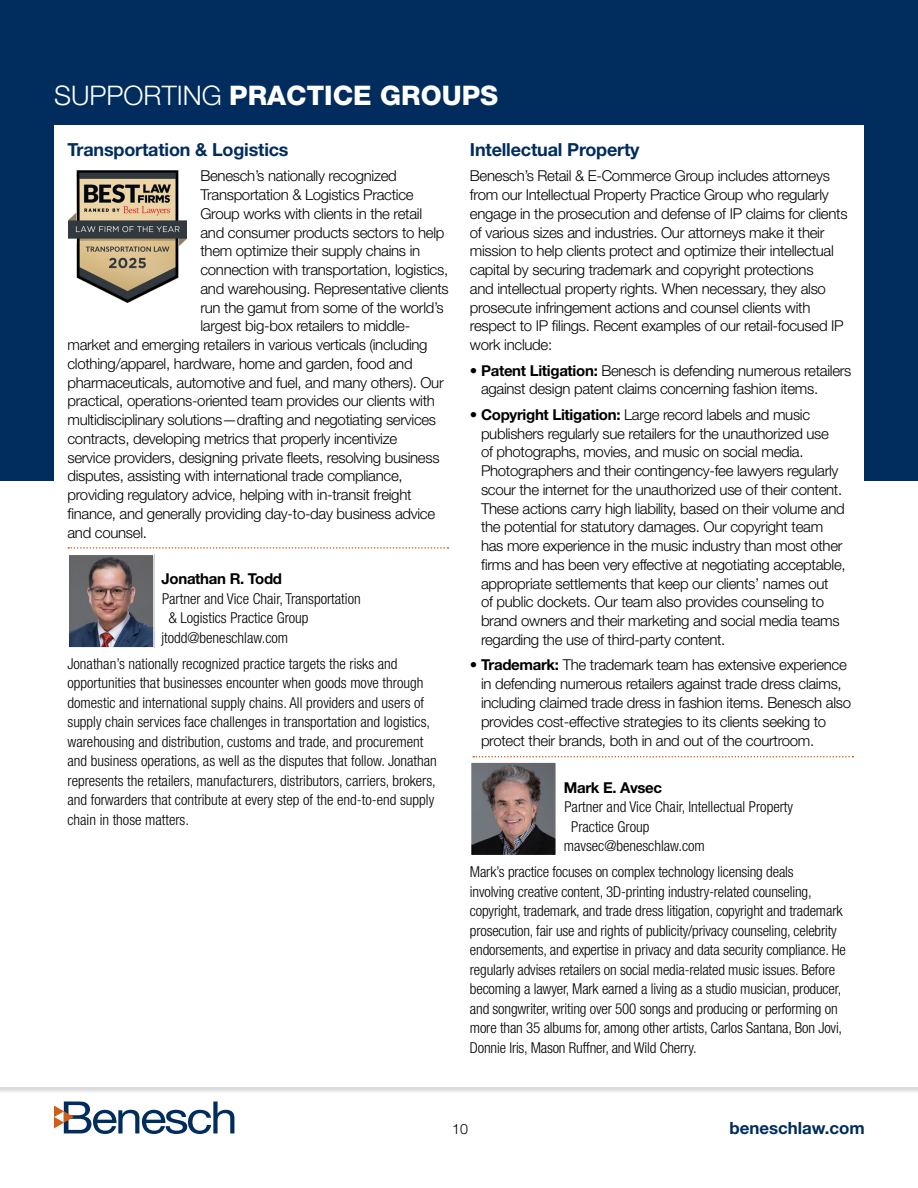
<style>
.page{position:relative;width:918px;height:1188px;background:#fff}
.page>*{position:absolute;margin:0;border:0;box-sizing:border-box;transform-origin:0 0}
.t1{font:800 27px "Helvetica Neue LT Std";color:#fff}
.t2{font:700 18px "Helvetica Neue LT Std";letter-spacing:-.01em;color:#002d5d}
.t3{font:700 16.95px "Helvetica Neue LT Std";color:#002d5d}
.t4{font:300 15px/18.8px "Helvetica Neue LT Std";letter-spacing:-.02em;color:#000}
.t5{font:300 condensed 15px/19.5px "Helvetica Neue LT Std";color:#000}
.t6{font:700 15px "Helvetica Neue LT Std";letter-spacing:-.02em;color:#000}
.t7{font:300 14.25px "Helvetica Neue LT Std";color:#000}
.s1{font-weight:300}
.s2{font-weight:700}
</style>
<div class="page">
<svg style="left:54px;top:1102px;width:180px;height:32px"></svg>
<div style="left:0;top:0;width:918px;height:481px;background:#002d5d"></div>
<div style="left:54px;top:125px;width:810px;height:940px;background:#fff"></div>
<img style="left:68px;top:171px;width:119px;height:132px">
<img style="left:71px;top:557px;width:81px;height:89px">
<div style="left:68px;top:554px;width:87px;height:95px;border:2px solid #fff"></div>
<img style="left:473px;top:764px;width:81px;height:89px">
<div style="left:470px;top:761px;width:87px;height:95px;border:2px solid #fff"></div>
<svg style="left:68px;top:547px;width:380px;height:2px"></svg>
<svg style="left:473px;top:756px;width:380px;height:2px"></svg>
<h1 class="t1" style="left:54px;top:79px;width:446px"><span class="s1">SUPPORTING</span> PRACTICE GROUPS</h1>
<p class="t2" style="left:68px;top:138px;width:223px">Transportation &amp; Logistics</p>
<p class="t4" style="left:200px;top:166px;width:198px">Benesch’s nationally recognized</p>
<p class="t4" style="left:200px;top:185px;width:215px">Transportation &amp; Logistics Practice</p>
<p class="t4" style="left:200px;top:204px;width:223px">Group works with clients in the retail</p>
<p class="t4" style="left:200px;top:223px;width:245px">and consumer products sectors to help</p>
<p class="t4" style="left:200px;top:241px;width:221px">them optimize their supply chains in</p>
<p class="t4" style="left:200px;top:260px;width:249px">connection with transportation, logistics,</p>
<p class="t4" style="left:200px;top:279px;width:250px">and warehousing. Representative clients</p>
<p class="t4" style="left:200px;top:298px;width:245px">run the gamut from some of the world’s</p>
<p class="t4" style="left:200px;top:316px;width:211px">largest big-box retailers to middle-</p>
<p class="t4" style="left:68px;top:335px;width:362px">market and emerging retailers in various verticals (including</p>
<p class="t4" style="left:68px;top:354px;width:347px">clothing/apparel, hardware, home and garden, food and</p>
<p class="t4" style="left:68px;top:373px;width:378px">pharmaceuticals, automotive and fuel, and many others). Our</p>
<p class="t4" style="left:68px;top:391px;width:369px">practical, operations-oriented team provides our clients with</p>
<p class="t4" style="left:68px;top:410px;width:370px">multidisciplinary solutions—drafting and negotiating services</p>
<p class="t4" style="left:68px;top:429px;width:331px">contracts, developing metrics that properly incentivize</p>
<p class="t4" style="left:68px;top:448px;width:374px">service providers, designing private fleets, resolving business</p>
<p class="t4" style="left:68px;top:466px;width:337px">disputes, assisting with international trade compliance,</p>
<p class="t4" style="left:68px;top:485px;width:346px">providing regulatory advice, helping with in-transit freight</p>
<p class="t4" style="left:68px;top:504px;width:369px">finance, and generally providing day-to-day business advice</p>
<p class="t4" style="left:68px;top:523px;width:81px">and counsel.</p>
<p class="t6" style="left:162px;top:569px;width:122px">Jonathan R. Todd</p>
<p class="t5" style="left:162px;top:588px;width:200px">Partner and Vice Chair, Transportation</p>
<p class="t5" style="left:169px;top:608px;width:141px">&amp; Logistics Practice Group</p>
<p class="t5" style="left:162px;top:627px;width:128px">jtodd@beneschlaw.com</p>
<p class="t5" style="left:68px;top:654px;width:371px">Jonathan’s nationally recognized practice targets the risks and opportunities that businesses encounter when goods move through domestic and international supply chains. All providers and users of supply chain services face challenges in transportation and logistics, warehousing and distribution, customs and trade, and procurement and business operations, as well as the disputes that follow. Jonathan represents the retailers, manufacturers, distributors, carriers, brokers, and forwarders that contribute at every step of the end-to-end supply chain in those matters.</p>
<p class="t2" style="left:470px;top:138px;width:171px">Intellectual Property</p>
<p class="t4" style="left:470px;top:166px;width:379px">Benesch’s Retail &amp; E-Commerce Group includes attorneys from our Intellectual Property Practice Group who regularly engage in the prosecution and defense of IP claims for clients of various sizes and industries. Our attorneys make it their mission to help clients protect and optimize their intellectual capital by securing trademark and copyright protections<br>and intellectual property rights. When necessary, they also prosecute infringement actions and counsel clients with respect to IP filings. Recent examples of our retail-focused IP work include:</p>
<p class="t4" style="left:481px;top:361px;width:372px;text-indent:-11px"><span class="s2">• Patent Litigation:</span> Benesch is defending numerous retailers against design patent claims concerning fashion items.</p>
<p class="t4" style="left:481px;top:405px;width:366px;text-indent:-11px"><span class="s2">• Copyright Litigation:</span> Large record labels and music publishers regularly sue retailers for the unauthorized use<br>of photographs, movies, and music on social media.<br>Photographers and their contingency-fee lawyers regularly scour the internet for the unauthorized use of their content.<br>These actions carry high liability, based on their volume and the potential for statutory damages. Our copyright team has more experience in the music industry than most other firms and has been very effective at negotiating acceptable, appropriate settlements that keep our clients’ names out<br>of public dockets. Our team also provides counseling to brand owners and their marketing and social media teams regarding the use of third-party content.</p>
<p class="t4" style="left:481px;top:655px;width:372px;text-indent:-11px"><span class="s2">• Trademark:</span> The trademark team has extensive experience in defending numerous retailers against trade dress claims, including claimed trade dress in fashion items. Benesch also provides cost-effective strategies to its clients seeking to protect their brands, both in and out of the courtroom.</p>
<p class="t6" style="left:564px;top:778px;width:100px">Mark E. Avsec</p>
<p class="t5" style="left:564px;top:797px;width:230px">Partner and Vice Chair, Intellectual Property</p>
<p class="t5" style="left:571px;top:816px;width:80px">Practice Group</p>
<p class="t5" style="left:564px;top:836px;width:143px">mavsec@beneschlaw.com</p>
<p class="t5" style="left:470px;top:862px;width:377px">Mark’s practice focuses on complex technology licensing deals<br>involving creative content, 3D-printing industry-related counseling, copyright, trademark, and trade dress litigation, copyright and trademark prosecution, fair use and rights of publicity/privacy counseling, celebrity endorsements, and expertise in privacy and data security compliance. He regularly advises retailers on social media-related music issues. Before becoming a lawyer, Mark earned a living as a studio musician, producer, and songwriter, writing over 500 songs and producing or performing on more than 35 albums for, among other artists, Carlos Santana, Bon Jovi, Donnie Iris, Mason Ruffner, and Wild Cherry.</p>
<p class="t7" style="left:452px;top:1120px;width:17px">10</p>
<p class="t3" style="left:729px;top:1117px;width:137px">beneschlaw.com</p>
</div>
